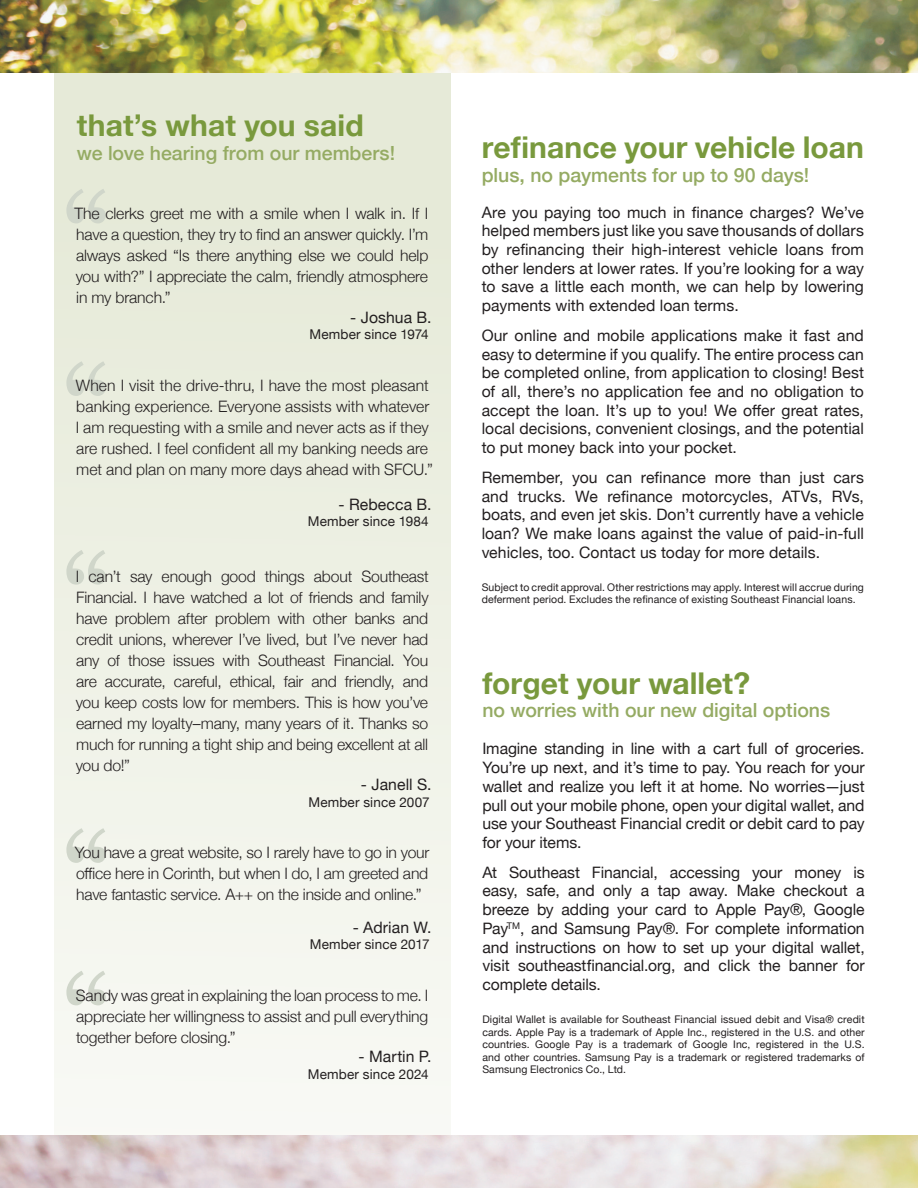
<style>
.page{position:relative;width:918px;height:1188px;background:#fff}
.page>*{position:absolute;margin:0;border:0;box-sizing:border-box;transform-origin:0 0}
.t1{font:700 30px "Helvetica Neue";letter-spacing:.005em;color:#79993d}
.t2{font:500 19.5px "Helvetica Neue";color:#95ab63}
.t3{font:15.75px/18.8px "Helvetica Neue";color:#231f20;text-align:justify}
.t4{font:300 15.75px/21px "Helvetica Neue";letter-spacing:-.005em;color:#231f20;text-align:justify}
.t5{font:13.5px "Helvetica Neue";letter-spacing:.01em;color:#231f20}
.t6{font:10.5px/12.6px "Helvetica Neue";letter-spacing:.01em;color:#231f20}
</style>
<div class="page">
<div style="left:54px;top:31px;width:396px;height:1126px;background:linear-gradient(to bottom,#e3e8d4,#f8f9f5)"></div>
<img style="left:0;top:1136px;width:918px;height:52px">
<img style="left:0;top:0;width:918px;height:72px">
<svg style="left:66px;top:361px;width:40px;height:35px"></svg>
<svg style="left:66px;top:189px;width:40px;height:34px"></svg>
<svg style="left:66px;top:550px;width:40px;height:35px"></svg>
<svg style="left:66px;top:828px;width:40px;height:35px"></svg>
<svg style="left:66px;top:971px;width:40px;height:34px"></svg>
<h1 class="t1" style="left:77px;top:102px;width:288px">that’s what you said</h1>
<p class="t2" style="left:77px;top:137px;width:320px">we love hearing from our members!</p>
<p class="t4" style="left:74px;top:202px;width:355px">The clerks greet me with a smile when I walk in. If I have a question, they try to find an answer quickly. I’m always asked “Is there anything else we could help you with?” I appreciate the calm, friendly atmosphere in my branch.”</p>
<p class="t3" style="left:350px;top:309px;width:83px">- Joshua B.</p>
<p class="t5" style="left:310px;top:325px;width:121px">Member since 1974</p>
<p class="t4" style="left:76px;top:374px;width:358px;text-align:left">When I visit the drive-thru, I have the most pleasant banking experience. Everyone assists with whatever I am requesting with a smile and never acts as if they are rushed. I feel confident all my banking needs are met and plan on many more days ahead with SFCU.”</p>
<p class="t3" style="left:339px;top:496px;width:95px">- Rebecca B.</p>
<p class="t5" style="left:308px;top:512px;width:122px">Member since 1984</p>
<p class="t4" style="left:76px;top:564px;width:355px">I can’t say enough good things about Southeast Financial. I have watched a lot of friends and family have problem after problem with other banks and credit unions, wherever I’ve lived, but I’ve never had any of those issues with Southeast Financial. You are accurate, careful, ethical, fair and friendly, and you keep costs low for members. This is how you’ve earned my loyalty–many, many years of it. Thanks so much for running a tight ship and being excellent at all you do!”</p>
<p class="t3" style="left:361px;top:776px;width:72px">- Janell S.</p>
<p class="t5" style="left:308px;top:792px;width:123px">Member since 2007</p>
<p class="t4" style="left:75px;top:841px;width:356px">You have a great website, so I rarely have to go in your office here in Corinth, but when I do, I am greeted and have fantastic service. A++ on the inside and online.”</p>
<p class="t3" style="left:353px;top:919px;width:80px">- Adrian W.</p>
<p class="t5" style="left:310px;top:935px;width:121px">Member since 2017</p>
<p class="t4" style="left:76px;top:983px;width:354px">Sandy was great in explaining the loan process to me. I appreciate her willingness to assist and pull everything together before closing.”</p>
<p class="t3" style="left:359px;top:1048px;width:75px">- Martin P.</p>
<p class="t5" style="left:308px;top:1064px;width:122px">Member since 2024</p>
<h1 class="t1" style="left:482px;top:124px;width:384px">refinance your vehicle loan</h1>
<p class="t2" style="left:482px;top:159px;width:329px">plus, no payments for up to 90 days!</p>
<p class="t3" style="left:482px;top:203px;width:384px">Are you paying too much in finance charges? We’ve helped members just like you save thousands of dollars by refinancing their high-interest vehicle loans from other lenders at lower rates. If you’re looking for a way to save a little each month, we can help by lowering payments with extended loan terms.</p>
<p class="t3" style="left:482px;top:327px;width:384px">Our online and mobile applications make it fast and easy to determine if you qualify. The entire process can be completed online, from application to closing! Best of all, there’s no application fee and no obligation to accept the loan. It’s up to you! We offer great rates, local decisions, convenient closings, and the potential to put money back into your pocket.</p>
<p class="t3" style="left:482px;top:469px;width:384px">Remember, you can refinance more than just cars and trucks. We refinance motorcycles, ATVs, RVs, boats, and even jet skis. Don’t currently have a vehicle loan? We make loans against the value of paid-in-full vehicles, too. Contact us today for more details.</p>
<p class="t6" style="left:482px;top:581px;width:384px">Subject to credit approval. Other restrictions may apply. Interest will accrue during deferment period. Excludes the refinance of existing Southeast Financial loans.</p>
<h1 class="t1" style="left:482px;top:660px;width:269px">forget your wallet?</h1>
<p class="t2" style="left:482px;top:695px;width:349px">no worries with our new digital options</p>
<p class="t3" style="left:482px;top:740px;width:384px">Imagine standing in line with a cart full of groceries.<br>You’re up next, and it’s time to pay. You reach for your wallet and realize you left it at home. No worries—just pull out your mobile phone, open your digital wallet, and use your Southeast Financial credit or debit card to pay for your items.</p>
<p class="t3" style="left:482px;top:864px;width:384px">At Southeast Financial, accessing your money is easy, safe, and only a tap away. Make checkout a breeze by adding your card to Apple Pay®, Google Pay<sup>TM</sup>, and Samsung Pay®. For complete information and instructions on how to set up your digital wallet, visit southeastfinancial.org, and click the banner for complete details.</p>
<p class="t6" style="left:482px;top:1014px;width:384px;text-align:justify">Digital Wallet is available for Southeast Financial issued debit and Visa® credit cards. Apple Pay is a trademark of Apple Inc., registered in the U.S. and other countries. Google Pay is a trademark of Google Inc, registered in the U.S. and other countries. Samsung Pay is a trademark or registered trademarks of Samsung Electronics Co., Ltd.</p>
</div>
